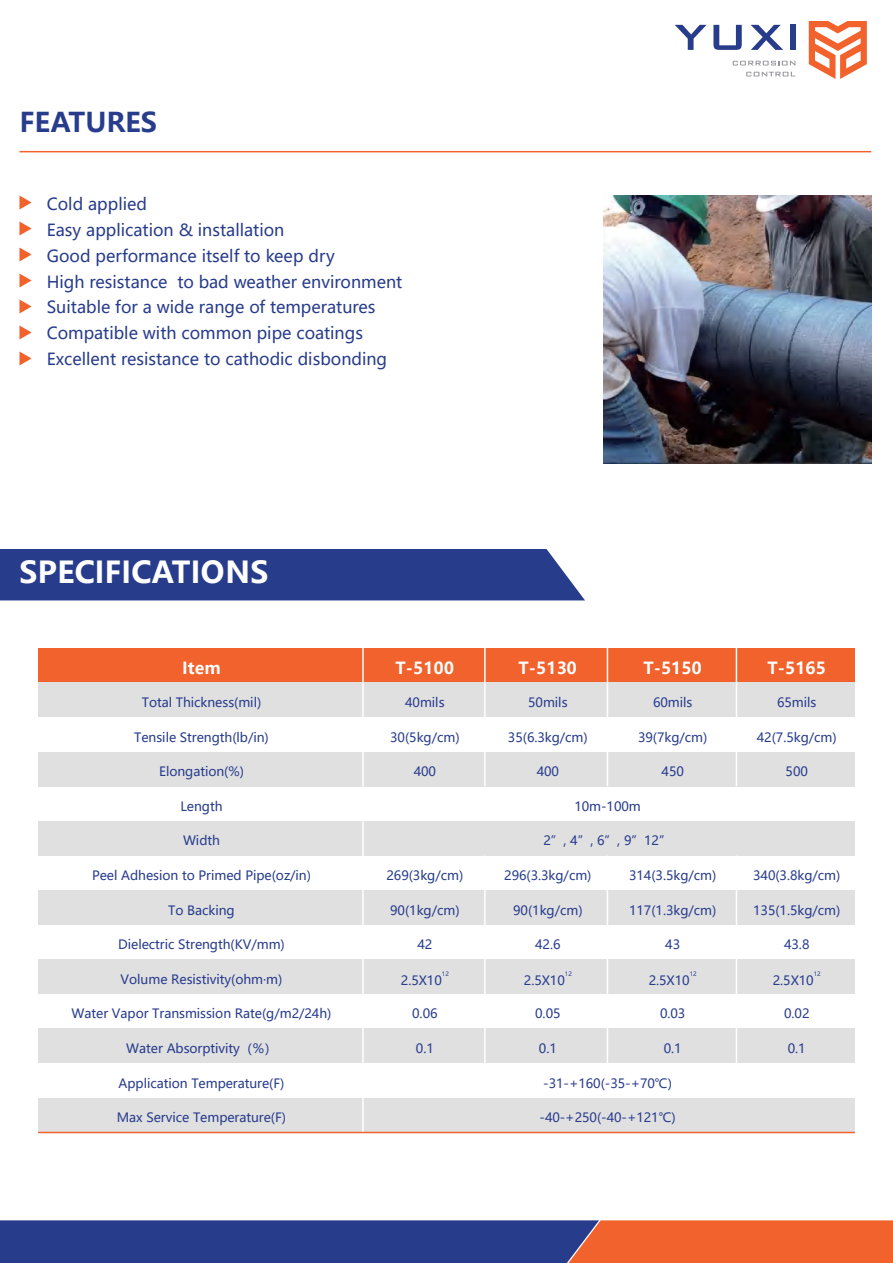
<style>
.page{position:relative;width:893px;height:1263px;background:#fff}
.page>*{position:absolute;margin:0;border:0;box-sizing:border-box;transform-origin:0 0}
.t1{font:700 30px "Microsoft Ya Hei";color:#fff}
.t2{font:700 27px "Microsoft Ya Hei";color:#283c8c}
.t3{font:16.5px/25.7px "Microsoft Ya Hei";color:#283c8c}
.t4{font:700 16.5px "Microsoft Ya Hei";letter-spacing:.005em;color:#fff}
.t5{font:12.75px "Microsoft Ya Hei";letter-spacing:-.005em;color:#283c8c}
.t6{font:6px "Microsoft Ya Hei";letter-spacing:-.005em;color:#283c8c}
</style>
<div class="page">
<div style="left:38px;top:648px;width:817px;height:34px;background:#f2622c"></div>
<div style="left:38px;top:682px;width:817px;height:35px;background:#e0e0e1"></div>
<div style="left:38px;top:752px;width:817px;height:34px;background:#e0e0e1"></div>
<div style="left:38px;top:821px;width:817px;height:34px;background:#e0e0e1"></div>
<div style="left:38px;top:890px;width:817px;height:35px;background:#e0e0e1"></div>
<div style="left:38px;top:959px;width:817px;height:35px;background:#e0e0e1"></div>
<div style="left:38px;top:1029px;width:817px;height:34px;background:#e0e0e1"></div>
<div style="left:38px;top:1098px;width:817px;height:34px;background:#e0e0e1"></div>
<div style="left:0;top:549px;width:585px;height:51px;background:#283c8c"></div>
<hr style="left:19px;top:151px;width:852px;height:1px;background:#f2622c">
<svg style="left:809px;top:21px;width:58px;height:58px"></svg>
<svg style="left:675px;top:25px;width:32px;height:25px"></svg>
<svg style="left:713px;top:25px;width:29px;height:25px"></svg>
<svg style="left:751px;top:25px;width:32px;height:25px"></svg>
<div style="left:790px;top:25px;width:5px;height:25px;background:#283c8c"></div>
<svg style="left:733px;top:61px;width:62px;height:4px"></svg>
<svg style="left:746px;top:72px;width:49px;height:4px"></svg>
<svg style="left:0;top:1220px;width:893px;height:43px;background:#6f4b6c"></svg>
<svg style="left:19px;top:195px;width:13px;height:14px"></svg>
<svg style="left:19px;top:221px;width:13px;height:14px"></svg>
<svg style="left:19px;top:247px;width:13px;height:14px"></svg>
<svg style="left:19px;top:273px;width:13px;height:14px"></svg>
<svg style="left:19px;top:299px;width:13px;height:14px"></svg>
<svg style="left:19px;top:325px;width:13px;height:14px"></svg>
<svg style="left:19px;top:351px;width:13px;height:14px"></svg>
<hr style="left:362px;top:648px;width:2px;height:484px;background:#fff">
<hr style="left:484px;top:648px;width:2px;height:138px;background:#fff">
<hr style="left:607px;top:648px;width:1px;height:138px;background:#fff">
<hr style="left:484px;top:855px;width:2px;height:208px;background:#fff">
<hr style="left:607px;top:855px;width:1px;height:208px;background:#fff">
<hr style="left:736px;top:648px;width:1px;height:138px;background:#fff">
<hr style="left:736px;top:855px;width:1px;height:208px;background:#fff">
<hr style="left:38px;top:1132px;width:817px;height:1px;background:#f2622c">
<img style="left:604px;top:195px;width:267px;height:268px">
<h2 class="t2" style="left:19px;top:103px;width:139px">FEATURES</h2>
<p class="t3" style="left:47px;top:191px;width:357px">Cold applied<br>Easy application &amp; installation<br>Good performance itself to keep dry<br>High resistance to bad weather environment Suitable for a wide range of temperatures Compatible with common pipe coatings Excellent resistance to cathodic disbonding</p>
<h1 class="t1" style="left:19px;top:551px;width:251px">SPECIFICATIONS</h1>
<p class="t4" style="left:182px;top:657px;width:40px">Item</p>
<p class="t4" style="left:396px;top:657px;width:60px">T-5100</p>
<p class="t4" style="left:518px;top:657px;width:60px">T-5130</p>
<p class="t4" style="left:643px;top:657px;width:60px">T-5150</p>
<p class="t4" style="left:767px;top:657px;width:60px">T-5165</p>
<p class="t5" style="left:142px;top:694px;width:121px">Total Thickness(mil)</p>
<p class="t5" style="left:405px;top:694px;width:41px">40mils</p>
<p class="t5" style="left:528px;top:694px;width:41px">50mils</p>
<p class="t5" style="left:653px;top:694px;width:41px">60mils</p>
<p class="t5" style="left:777px;top:694px;width:41px">65mils</p>
<p class="t5" style="left:134px;top:728px;width:136px">Tensile Strength(lb/in)</p>
<p class="t5" style="left:390px;top:728px;width:71px">30(5kg/cm)</p>
<p class="t5" style="left:508px;top:728px;width:81px">35(6.3kg/cm)</p>
<p class="t5" style="left:638px;top:728px;width:71px">39(7kg/cm)</p>
<p class="t5" style="left:757px;top:728px;width:81px">42(7.5kg/cm)</p>
<p class="t5" style="left:159px;top:763px;width:86px">Elongation(%)</p>
<p class="t5" style="left:414px;top:763px;width:24px">400</p>
<p class="t5" style="left:537px;top:763px;width:24px">400</p>
<p class="t5" style="left:662px;top:763px;width:24px">450</p>
<p class="t5" style="left:786px;top:763px;width:24px">500</p>
<p class="t5" style="left:180px;top:797px;width:44px">Length</p>
<p class="t5" style="left:574px;top:797px;width:68px">10m-100m</p>
<p class="t5" style="left:183px;top:832px;width:38px">Width</p>
<p class="t5" style="left:543px;top:832px;width:130px">2”, 4”, 6”, 9”12”</p>
<p class="t5" style="left:92px;top:867px;width:221px">Peel Adhesion to Primed Pipe(oz/in)</p>
<p class="t5" style="left:386px;top:867px;width:78px">269(3kg/cm)</p>
<p class="t5" style="left:504px;top:867px;width:89px">296(3.3kg/cm)</p>
<p class="t5" style="left:629px;top:867px;width:89px">314(3.5kg/cm)</p>
<p class="t5" style="left:753px;top:867px;width:89px">340(3.8kg/cm)</p>
<p class="t5" style="left:168px;top:901px;width:68px">To Backing</p>
<p class="t5" style="left:390px;top:901px;width:71px">90(1kg/cm)</p>
<p class="t5" style="left:513px;top:901px;width:71px">90(1kg/cm)</p>
<p class="t5" style="left:629px;top:901px;width:89px">117(1.3kg/cm)</p>
<p class="t5" style="left:753px;top:901px;width:89px">135(1.5kg/cm)</p>
<p class="t5" style="left:118px;top:936px;width:168px">Dielectric Strength(KV/mm)</p>
<p class="t5" style="left:417px;top:936px;width:16px">42</p>
<p class="t5" style="left:535px;top:936px;width:27px">42.6</p>
<p class="t5" style="left:665px;top:936px;width:16px">43</p>
<p class="t5" style="left:784px;top:936px;width:27px">43.8</p>
<p class="t5" style="left:401px;top:972px;width:42px">2.5X10</p>
<p class="t6" style="left:442px;top:970px;width:9px">12</p>
<p class="t6" style="left:565px;top:970px;width:9px">12</p>
<p class="t6" style="left:690px;top:970px;width:9px">12</p>
<p class="t6" style="left:814px;top:970px;width:9px">12</p>
<p class="t5" style="left:121px;top:970px;width:163px">Volume Resistivity(ohm·m)</p>
<p class="t5" style="left:524px;top:972px;width:42px">2.5X10</p>
<p class="t5" style="left:649px;top:972px;width:42px">2.5X10</p>
<p class="t5" style="left:773px;top:972px;width:42px">2.5X10</p>
<p class="t5" style="left:72px;top:1005px;width:261px">Water Vapor Transmission Rate(g/m2/24h)</p>
<p class="t5" style="left:412px;top:1005px;width:27px">0.06</p>
<p class="t5" style="left:535px;top:1005px;width:27px">0.05</p>
<p class="t5" style="left:660px;top:1005px;width:27px">0.03</p>
<p class="t5" style="left:784px;top:1005px;width:27px">0.02</p>
<p class="t5" style="left:126px;top:1040px;width:152px">Water Absorptivity（%）</p>
<p class="t5" style="left:416px;top:1040px;width:19px">0.1</p>
<p class="t5" style="left:539px;top:1040px;width:19px">0.1</p>
<p class="t5" style="left:664px;top:1040px;width:19px">0.1</p>
<p class="t5" style="left:788px;top:1040px;width:19px">0.1</p>
<p class="t5" style="left:119px;top:1074px;width:167px">Application Temperature(F)</p>
<p class="t5" style="left:543px;top:1074px;width:130px">-31-+160(-35-+70℃)</p>
<p class="t5" style="left:117px;top:1109px;width:171px">Max Service Temperature(F)</p>
<p class="t5" style="left:539px;top:1109px;width:138px">-40-+250(-40-+121℃)</p>
</div>
